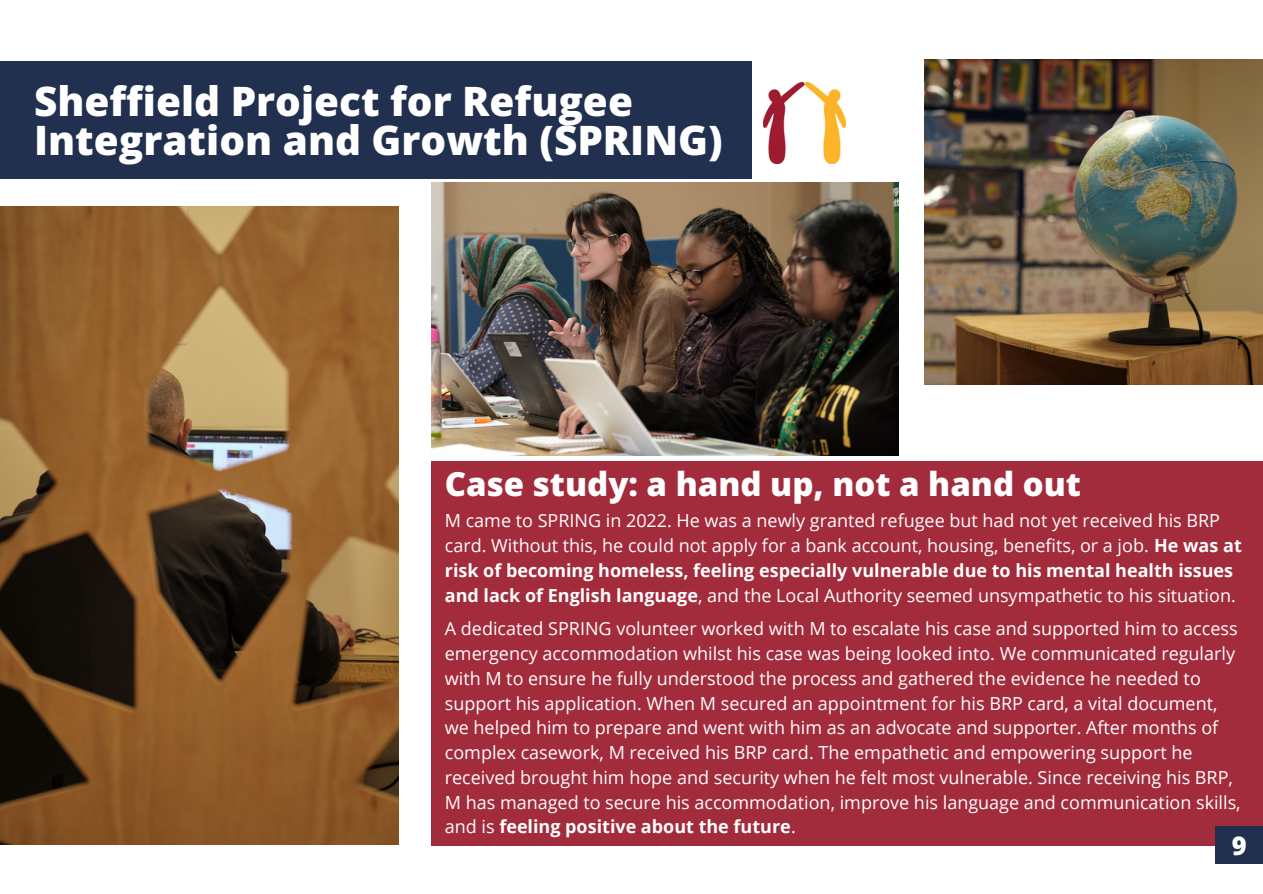
<style>
.page{position:relative;width:1263px;height:894px;background:#fff}
.page>*{position:absolute;margin:0;border:0;box-sizing:border-box;transform-origin:0 0}
.t1{font:800 40.5px/39.3px "Open Sans";color:#fff}
.t2{font:800 33px "Open Sans";color:#fff}
.t3{font:800 25.5px "Open Sans";color:#fff}
.t4{font:18px/24.8px "Open Sans";color:#fff}
.s1{font-weight:700}
</style>
<div class="page">
<img style="left:432px;top:182px;width:467px;height:273px">
<div style="left:432px;top:461px;width:831px;height:383px;background:#a22b3c"></div>
<div style="left:1215px;top:825px;width:48px;height:38px;background:#21304e"></div>
<img style="left:925px;top:59px;width:338px;height:325px">
<img style="left:0;top:206px;width:398px;height:638px">
<div style="left:0;top:62px;width:752px;height:116px;background:#21304e"></div>
<img style="left:763px;top:82px;width:82px;height:81px">
<h1 class="t1" style="left:34px;top:80px;width:690px">Sheffield Project for Refugee<br>Integration and Growth (SPRING)</h1>
<h2 class="t2" style="left:445px;top:461px;width:638px">Case study: a hand up, not a hand out</h2>
<p class="t4" style="left:445px;top:507px;width:798px">M came to SPRING in 2022. He was a newly granted refugee but had not yet received his BRP card. Without this, he could not apply for a bank account, housing, benefits, or a job. <span class="s1">He was at risk of becoming homeless, feeling especially vulnerable due to his mental health issues and lack of English language</span>, and the Local Authority seemed unsympathetic to his situation.</p>
<p class="t4" style="left:445px;top:615px;width:797px">A dedicated SPRING volunteer worked with M to escalate his case and supported him to access emergency accommodation whilst his case was being looked into. We communicated regularly with M to ensure he fully understood the process and gathered the evidence he needed to support his application. When M secured an appointment for his BRP card, a vital document, we helped him to prepare and went with him as an advocate and supporter. After months of complex casework, M received his BRP card. The empathetic and empowering support he received brought him hope and security when he felt most vulnerable. Since receiving his BRP, M has managed to secure his accommodation, improve his language and communication skills, and is <span class="s1">feeling positive about the future</span>.</p>
<h3 class="t3" style="left:1232px;top:827px;width:16px">9</h3>
</div>
